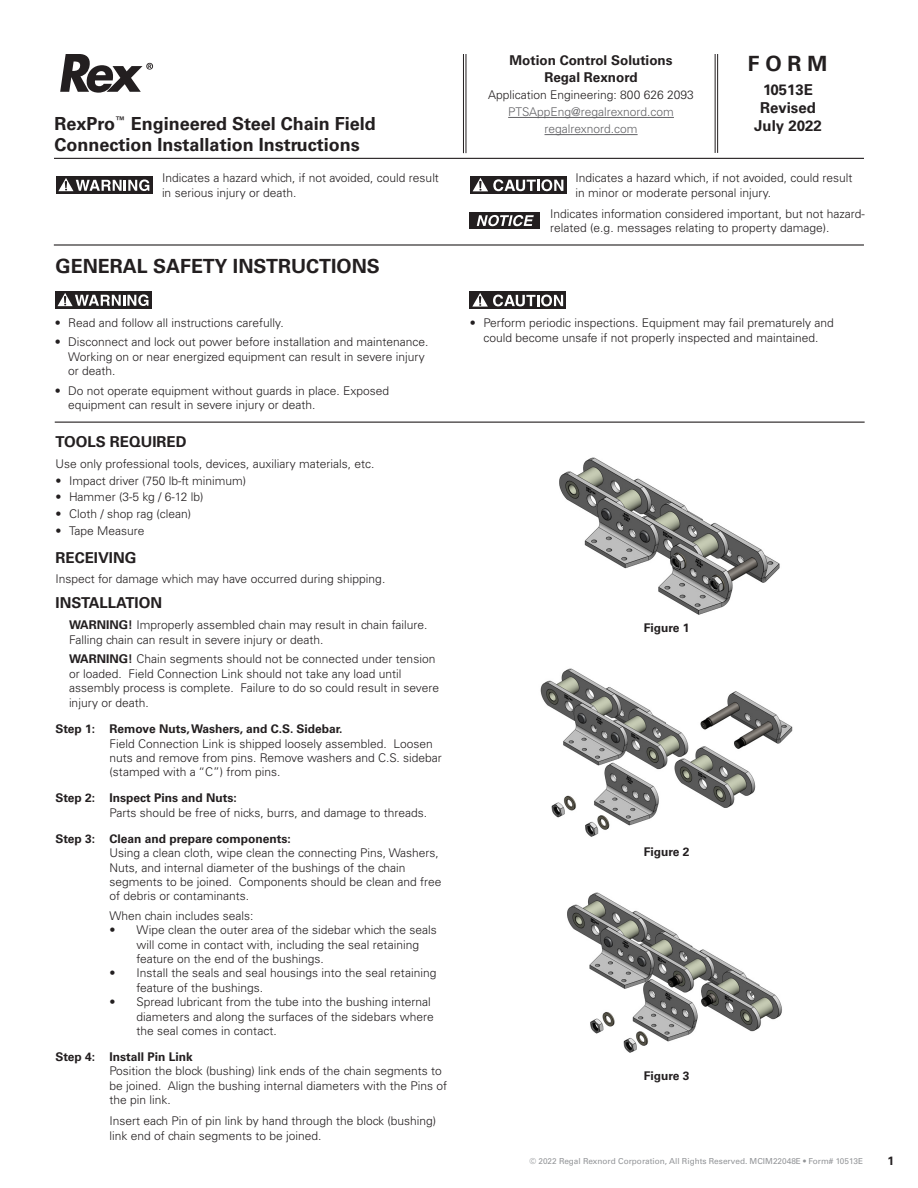
<style>
.page{position:relative;width:918px;height:1188px;background:#fff}
.page>*{position:absolute;margin:0;border:0;box-sizing:border-box;transform-origin:0 0}
.t1{font:700 21px "Univers LT Std";color:#231f20}
.IM_-_BODY_Univers_45{font:700 19.5px "Univers LT Std";color:#231f20}
.HEADLINE_IM_TITLE{font:700 18px/21px "Univers LT Std";color:#231f20}
.HEADLINE_-_Univers_6{font:700 15px "Univers LT Std";color:#231f20}
.t2{font:700 13.5px "Univers LT Std";color:#231f20}
.IM_WARNING_-_Univers{font:300 12px/14.4px "Univers LT Std";color:#231f20}
.IM_-_BODY_MAIN_-_Uni{font:300 12px/14.4px "Univers LT Std";color:#231f20}
.IM_-_BODY_MAIN_-_Uni-2{font:700 12px "Univers LT Std";color:#231f20}
.IM_-_BODY_Univers_45-2{font:300 12px "Univers LT Std";color:#231f20}
.ADDRESS_Block{font:300 12px "Univers LT Std";color:#636366}
.ADDRESS_Block-2{font:300 12px "Univers LT Std";color:#231f20}
.t3{font:8.25px "Univers LT Std";color:#939598}
.s1{font-weight:700}
</style>
<div class="page">
<hr style="left:54px;top:158px;width:810px;height:1px;background:#231f20">
<hr style="left:715px;top:54px;width:1px;height:99px;background:#231f20">
<hr style="left:717px;top:54px;width:1px;height:99px;background:#231f20">
<hr style="left:463px;top:54px;width:1px;height:99px;background:#231f20">
<hr style="left:466px;top:54px;width:1px;height:99px;background:#231f20">
<hr style="left:54px;top:244px;width:810px;height:2px;background:#231f20">
<hr style="left:55px;top:422px;width:810px;height:1px;background:#231f20">
<div style="left:470px;top:176px;width:97px;height:18px;background:#231f20"></div>
<svg style="left:473px;top:178px;width:90px;height:13px"></svg>
<div style="left:56px;top:176px;width:97px;height:18px;background:#231f20"></div>
<svg style="left:58px;top:178px;width:91px;height:13px"></svg>
<div style="left:469px;top:212px;width:71px;height:17px;background:#231f20"></div>
<svg style="left:477px;top:215px;width:57px;height:11px"></svg>
<hr style="left:508px;top:117px;width:166px;height:1px;background:#636366">
<hr style="left:545px;top:134px;width:93px;height:1px;background:#636366">
<svg style="left:60px;top:54px;width:93px;height:39px"></svg>
<img style="left:559px;top:457px;width:221px;height:158px">
<img style="left:540px;top:668px;width:253px;height:169px">
<img style="left:567px;top:892px;width:215px;height:161px">
<div style="left:469px;top:291px;width:97px;height:18px;background:#231f20"></div>
<svg style="left:472px;top:293px;width:91px;height:14px"></svg>
<div style="left:55px;top:291px;width:97px;height:18px;background:#231f20"></div>
<svg style="left:58px;top:293px;width:90px;height:13px"></svg>
<p class="HEADLINE_IM_TITLE" style="left:55px;top:114px;width:323px">RexPro<sup>™</sup> Engineered Steel Chain Field<br>Connection Installation Instructions</p>
<p class="IM_WARNING_-_Univers" style="left:162px;top:171px;width:278px">Indicates a hazard which, if not avoided, could result in serious injury or death.</p>
<p class="IM_-_BODY_Univers_45" style="left:56px;top:255px;width:326px">GENERAL SAFETY INSTRUCTIONS</p>
<p class="IM_WARNING_-_Univers" style="left:55px;top:316px;width:230px">• Read and follow all instructions carefully.</p>
<p class="IM_WARNING_-_Univers" style="left:68px;top:335px;width:362px;text-indent:-14px">• Disconnect and lock out power before installation and maintenance.<br>Working on or near energized equipment can result in severe injury or death.</p>
<p class="IM_WARNING_-_Univers" style="left:68px;top:383px;width:322px;text-indent:-14px">• Do not operate equipment without guards in place. Exposed equipment can result in severe injury or death.</p>
<p class="HEADLINE_-_Univers_6" style="left:56px;top:433px;width:133px">TOOLS REQUIRED</p>
<p class="IM_-_BODY_Univers_45-2" style="left:56px;top:456px;width:321px">Use only professional tools, devices, auxiliary materials, etc.</p>
<p class="IM_WARNING_-_Univers" style="left:56px;top:473px;width:192px">• Impact driver (750 lb-ft minimum)</p>
<p class="IM_WARNING_-_Univers" style="left:56px;top:490px;width:150px">• Hammer (3-5 kg / 6-12 lb)</p>
<p class="IM_WARNING_-_Univers" style="left:56px;top:507px;width:137px">• Cloth / shop rag (clean)</p>
<p class="IM_WARNING_-_Univers" style="left:56px;top:524px;width:91px">• Tape Measure</p>
<p class="HEADLINE_-_Univers_6" style="left:56px;top:548px;width:82px">RECEIVING</p>
<p class="IM_-_BODY_Univers_45-2" style="left:56px;top:572px;width:332px">Inspect for damage which may have occurred during shipping.</p>
<p class="HEADLINE_-_Univers_6" style="left:56px;top:594px;width:108px">INSTALLATION</p>
<p class="IM_WARNING_-_Univers" style="left:69px;top:618px;width:360px"><span class="s1">WARNING!</span> Improperly assembled chain may result in chain failure.<br>Falling chain can result in severe injury or death.</p>
<p class="IM_WARNING_-_Univers" style="left:69px;top:652px;width:372px"><span class="s1">WARNING!</span> Chain segments should not be connected under tension or loaded. Field Connection Link should not take any load until assembly process is complete. Failure to do so could result in severe injury or death.</p>
<p class="IM_-_BODY_MAIN_-_Uni-2" style="left:56px;top:722px;width:289px">Step 1: Remove Nuts, Washers, and C.S. Sidebar.</p>
<p class="IM_-_BODY_MAIN_-_Uni" style="left:110px;top:736px;width:334px">Field Connection Link is shipped loosely assembled. Loosen nuts and remove from pins. Remove washers and C.S. sidebar (stamped with a “C”) from pins.</p>
<p class="IM_-_BODY_MAIN_-_Uni-2" style="left:56px;top:791px;width:183px">Step 2: Inspect Pins and Nuts:</p>
<p class="IM_-_BODY_MAIN_-_Uni" style="left:110px;top:805px;width:319px">Parts should be free of nicks, burrs, and damage to threads.</p>
<p class="IM_-_BODY_MAIN_-_Uni-2" style="left:56px;top:832px;width:237px">Step 3: Clean and prepare components:</p>
<p class="IM_-_BODY_MAIN_-_Uni" style="left:110px;top:846px;width:334px">Using a clean cloth, wipe clean the connecting Pins, Washers, Nuts, and internal diameter of the bushings of the chain segments to be joined. Components should be clean and free of debris or contaminants.</p>
<p class="IM_-_BODY_MAIN_-_Uni" style="left:110px;top:908px;width:146px">When chain includes seals:</p>
<p class="IM_WARNING_-_Univers" style="left:136px;top:923px;width:302px;text-indent:-27px">• Wipe clean the outer area of the sidebar which the seals will come in contact with, including the seal retaining feature on the end of the bushings.</p>
<p class="IM_WARNING_-_Univers" style="left:136px;top:966px;width:301px;text-indent:-27px">• Install the seals and seal housings into the seal retaining feature of the bushings.</p>
<p class="IM_WARNING_-_Univers" style="left:136px;top:995px;width:299px;text-indent:-27px">• Spread lubricant from the tube into the bushing internal diameters and along the surfaces of the sidebars where the seal comes in contact.</p>
<p class="IM_-_BODY_MAIN_-_Uni-2" style="left:56px;top:1050px;width:139px">Step 4: Install Pin Link</p>
<p class="IM_-_BODY_MAIN_-_Uni" style="left:110px;top:1064px;width:339px">Position the block (bushing) link ends of the chain segments to be joined. Align the bushing internal diameters with the Pins of the pin link.</p>
<p class="IM_-_BODY_MAIN_-_Uni" style="left:110px;top:1114px;width:328px">Insert each Pin of pin link by hand through the block (bushing) link end of chain segments to be joined.</p>
<p class="t2" style="left:509px;top:52px;width:165px">Motion Control Solutions</p>
<p class="t2" style="left:544px;top:69px;width:95px">Regal Rexnord</p>
<p class="ADDRESS_Block-2" style="left:488px;top:88px;width:207px">Application Engineering: 800 626 2093</p>
<p class="ADDRESS_Block" style="left:508px;top:105px;width:167px">PTSAppEng@regalrexnord.com</p>
<p class="ADDRESS_Block" style="left:545px;top:122px;width:95px">regalrexnord.com</p>
<p class="t1" style="left:748px;top:51px;width:81px">F O R M</p>
<p class="HEADLINE_-_Univers_6" style="left:763px;top:81px;width:51px">10513E</p>
<p class="HEADLINE_-_Univers_6" style="left:760px;top:99px;width:57px">Revised</p>
<p class="HEADLINE_-_Univers_6" style="left:754px;top:117px;width:69px">July 2022</p>
<p class="IM_WARNING_-_Univers" style="left:576px;top:171px;width:278px">Indicates a hazard which, if not avoided, could result in minor or moderate personal injury.</p>
<p class="IM_WARNING_-_Univers" style="left:550px;top:206px;width:316px">Indicates information considered important, but not hazard&shy;related (e.g. messages relating to property damage).</p>
<p class="IM_WARNING_-_Univers" style="left:470px;top:316px;width:365px;text-align:center">• Perform periodic inspections. Equipment may fail prematurely and could become unsafe if not properly inspected and maintained.</p>
<p class="IM_-_BODY_MAIN_-_Uni-2" style="left:644px;top:621px;width:47px">Figure 1</p>
<p class="IM_-_BODY_MAIN_-_Uni-2" style="left:644px;top:845px;width:47px">Figure 2</p>
<p class="IM_-_BODY_MAIN_-_Uni-2" style="left:644px;top:1068px;width:47px">Figure 3</p>
<p class="t3" style="left:530px;top:1156px;width:335px">© 2022 Regal Rexnord Corporation, All Rights Reserved. MCIM22048E • Form# 10513E</p>
<p class="IM_-_BODY_MAIN_-_Uni-2" style="left:888px;top:1154px;width:8px">1</p>
</div>
